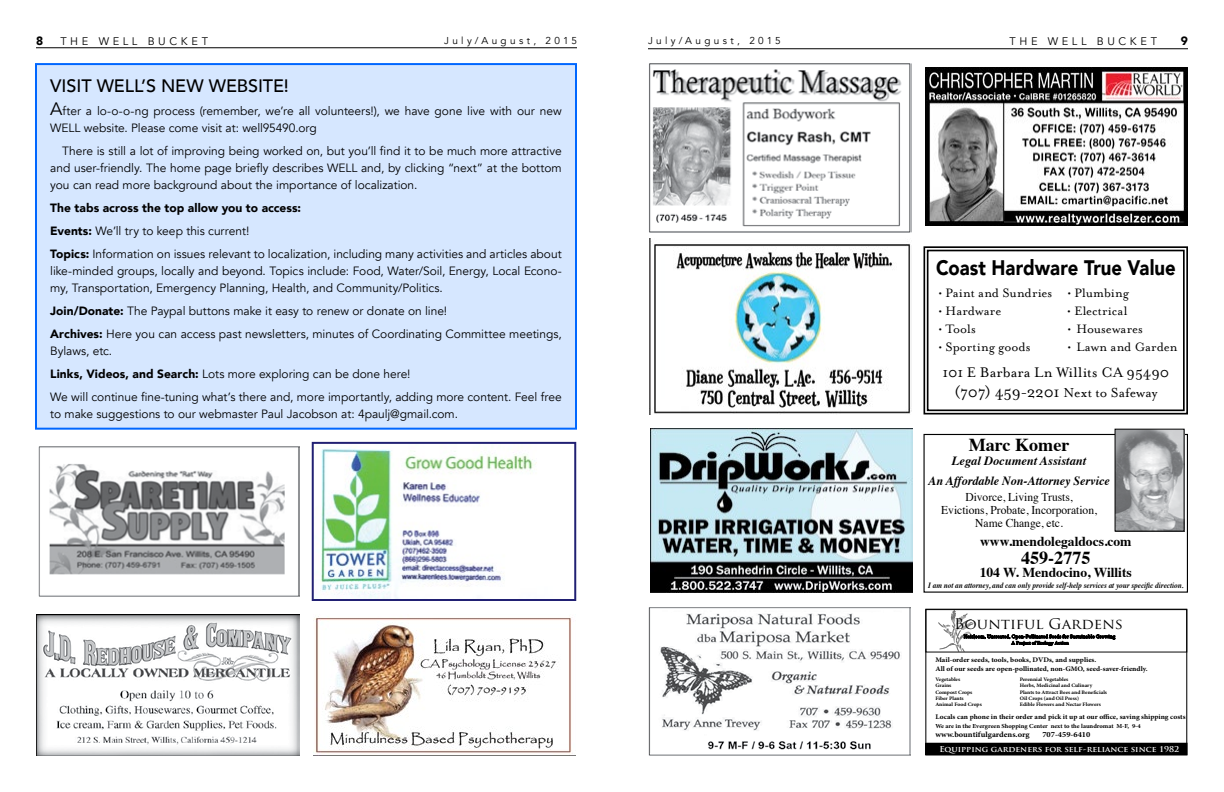
<style>
.page{position:relative;width:1224px;height:792px;background:#fff}
.page>*{position:absolute;margin:0;border:0;box-sizing:border-box;transform-origin:0 0}
.t1{font:900 21px "Avenir";color:#000;scale:.88 1}
.t2{font:700 18.2px "Times";color:#000}
.t3{font:500 18px "Avenir";letter-spacing:-.005em;color:#000}
.t4{font:17px "Mrs Eaves OT";letter-spacing:-.02em;color:#000}
.t5{font:16px "Mrs Eaves OT";color:#000}
.t6{font:14.3px "Trajan Pro";color:#000;scale:1.07 1}
.t7{font:14px "Mrs Eaves OT";letter-spacing:.005em;color:#000}
.t8{font:700 13.7px "Times";color:#000}
.t9{font:italic 700 12.5px "Times";color:#000;scale:.96 1}
.t10{font:italic 700 12.5px "Times";color:#000}
.t11{font:12px/23px "Avenir";letter-spacing:-.005em;color:#000}
.t12{font:12px/13.1px "Times";color:#000;text-align:center;scale:.96 1}
.t13{font:900 12px "Avenir";color:#000}
.t14{font:11px "Avenir";letter-spacing:.33em;color:#000}
.t15{font:10px "Avenir";letter-spacing:.335em;color:#000}
.t16{font:italic 700 8px "Times";color:#000;scale:.9 1}
.t17{font:700 7.9px "Trajan Pro";color:#fff;scale:1.07 1}
.t18{font:700 7.9px "Minion Pro";color:#000;scale:1.07 1}
.t19{font:700 7px/8.4px "Minion Pro";color:#000;scale:1.07 1}
.t20{font:700 6.1px "Minion Pro";letter-spacing:-.005em;color:#000;scale:1.07 1}
.t21{font:700 5.2px "Minion Pro";color:#000;scale:1.07 1}
.s1{font-size:18px}
.s2{font-weight:900}
.s3{font-size:15px}
</style>
<div class="page">
<hr style="left:648px;top:48px;width:540px;height:1px;background:#000">
<hr style="left:36px;top:48px;width:541px;height:1px;background:#000">
<div style="left:35px;top:63px;width:542px;height:367px;background:#d6e7ff;border:2px solid #0067ff"></div>
<img style="left:313px;top:616px;width:263px;height:140px">
<img style="left:649px;top:63px;width:263px;height:169px">
<img style="left:649px;top:239px;width:263px;height:176px">
<img style="left:648px;top:607px;width:263px;height:149px">
<img style="left:926px;top:68px;width:262px;height:157px">
<svg style="left:923px;top:246px;width:265px;height:169px"></svg>
<div style="left:927px;top:250px;width:258px;height:161px;border:2px solid #000"></div>
<img style="left:650px;top:429px;width:263px;height:164px">
<div style="left:924px;top:434px;width:264px;height:159px;border:1px solid #000"></div>
<img style="left:1117px;top:431px;width:66px;height:99px">
<div style="left:1115px;top:429px;width:70px;height:103px;border:1px solid #000"></div>
<div style="left:926px;top:743px;width:261px;height:12px;background:#000"></div>
<svg style="left:938px;top:611px;width:177px;height:39px"></svg>
<div style="left:925px;top:609px;width:262px;height:146px;border:1px solid #000"></div>
<img style="left:36px;top:615px;width:264px;height:141px">
<img style="left:320px;top:448px;width:217px;height:150px">
<div style="left:312px;top:442px;width:264px;height:159px;border:2px solid #212073"></div>
<img style="left:38px;top:446px;width:262px;height:151px">
<p class="t13" style="left:36px;top:31px;width:9px">8</p>
<p class="t14" style="left:60px;top:35px;width:149px">THE WELL BUCKET</p>
<p class="t15" style="left:444px;top:34px;width:134px">July/August, 2015</p>
<p class="t15" style="left:648px;top:35px;width:134px">July/August, 2015</p>
<p class="t14" style="left:1010px;top:35px;width:149px">THE WELL BUCKET</p>
<p class="t13" style="left:1181px;top:31px;width:9px">9</p>
<h3 class="t3" style="left:50px;top:70px;width:240px">VISIT WELL’S NEW WEBSITE!</h3>
<p class="t11" style="left:50px;top:102px;width:513px;line-height:17px"><span class="s1">A</span>fter a lo-o-o-ng process (remember, we’re all volunteers!), we have gone live with our new<br>WELL website. Please come visit at: well95490.org</p>
<p class="t11" style="left:50px;top:142px;width:513px;line-height:17px;text-align:justify;text-indent:12px">There is still a lot of improving being worked on, but you’ll find it to be much more attractive and user-friendly. The home page briefly describes WELL and, by clicking “next” at the bottom you can read more background about the importance of localization.</p>
<p class="t11" style="left:50px;top:196px;width:513px"><span class="s2">The tabs across the top allow you to access:<br>Events:</span> We’ll try to keep this current!<br><span class="s2">Topics:</span> Information on issues relevant to localization, including many activities and articles about</p>
<p class="t11" style="left:50px;top:262px;width:513px;line-height:17px">like-minded groups, locally and beyond. Topics include: Food, Water/Soil, Energy, Local Econo&shy;my, Transportation, Emergency Planning, Health, and Community/Politics.</p>
<p class="t11" style="left:50px;top:299px;width:513px"><span class="s2">Join/Donate:</span> The Paypal buttons make it easy to renew or donate on line!<br><span class="s2">Archives:</span> Here you can access past newsletters, minutes of Coordinating Committee meetings,</p>
<p class="t11" style="left:50px;top:339px;width:513px">Bylaws, etc.<br><span class="s2">Links, Videos, and Search:</span> Lots more exploring can be done here!<br>We will continue fine-tuning what’s there and, more importantly, adding more content. Feel free</p>
<p class="t11" style="left:50px;top:402px;width:409px">to make suggestions to our webmaster Paul Jacobson at: 4paulj@gmail.com.</p>
<h1 class="t1" style="left:936px;top:250px;width:274px">Coast Hardware True Value</h1>
<p class="t7" style="left:939px;top:285px;width:192px">• Paint and Sundries • Plumbing</p>
<p class="t7" style="left:939px;top:303px;width:64px">• Hardware</p>
<p class="t7" style="left:1067px;top:303px;width:62px">• Electrical</p>
<p class="t7" style="left:939px;top:321px;width:39px">• Tools</p>
<p class="t7" style="left:1068px;top:321px;width:77px">• Housewares</p>
<p class="t7" style="left:939px;top:339px;width:93px">• Sporting goods</p>
<p class="t7" style="left:1068px;top:339px;width:112px">• Lawn and Garden</p>
<h3 class="t5" style="left:943px;top:364px;width:228px">101 E Barbara Ln Willits CA 95490</h3>
<h3 class="t4" style="left:955px;top:383px;width:204px">(707) 459-2201 <span class="s3">Next to Safeway</span></h3>
<h2 class="t2" style="left:969px;top:427px;width:102px">Marc Komer</h2>
<p class="t10" style="left:952px;top:449px;width:136px">Legal Document Assistant</p>
<p class="t9" style="left:929px;top:469px;width:190px">An Affordable Non-Attorney Service</p>
<p class="t12" style="left:941px;top:489px;width:164px">Divorce, Living Trusts,<br>Evictions, Probate, Incorporation,<br>Name Change, etc.</p>
<p class="t8" style="left:980px;top:528px;width:153px">www.mendolegaldocs.com</p>
<h2 class="t2" style="left:1021px;top:540px;width:71px">459-2775</h2>
<p class="t8" style="left:980px;top:560px;width:154px">104 W. Mendocino, Willits</p>
<p class="t16" style="left:928px;top:578px;width:285px">I am not an attorney, and can only provide self-help services at your specific direction.</p>
<p class="t6" style="left:954px;top:615px;width:159px">Bountiful Gardens</p>
<p class="t19" style="left:935px;top:656px;width:200px">Mail-order seeds, tools, books, DVDs, and supplies.<br>All of our seeds are open-pollinated, non-GMO, seed-saver-friendly.</p>
<p class="t21" style="left:935px;top:676px;width:25px">Vegetables</p>
<p class="t21" style="left:1020px;top:676px;width:47px">Perennial Vegetables</p>
<p class="t21" style="left:935px;top:682px;width:16px">Grains</p>
<p class="t21" style="left:1020px;top:682px;width:69px">Herbs, Medicinal and Culinary</p>
<p class="t21" style="left:935px;top:688px;width:36px">Compost Crops</p>
<p class="t21" style="left:1020px;top:688px;width:83px">Plants to Attract Bees and Beneficials</p>
<p class="t21" style="left:935px;top:695px;width:28px">Fiber Plants</p>
<p class="t21" style="left:1020px;top:695px;width:57px">Oil Crops (and Oil Press)</p>
<p class="t21" style="left:935px;top:701px;width:45px">Animal Food Crops</p>
<p class="t21" style="left:1020px;top:701px;width:77px">Edible Flowers and Nectar Flowers</p>
<p class="t19" style="left:935px;top:713px;width:235px">Locals can phone in their order and pick it up at our office, saving shipping costs</p>
<p class="t20" style="left:935px;top:722px;width:193px">We are in the Evergreen Shopping Center next to the laundromat M-F, 9-4</p>
<p class="t18" style="left:935px;top:729px;width:90px">www.bountifulgardens.org</p>
<p class="t18" style="left:1042px;top:729px;width:46px">707-459-6410</p>
<p class="t17" style="left:939px;top:744px;width:226px">Equipping gardeners for self-reliance since 1982</p>
</div>
